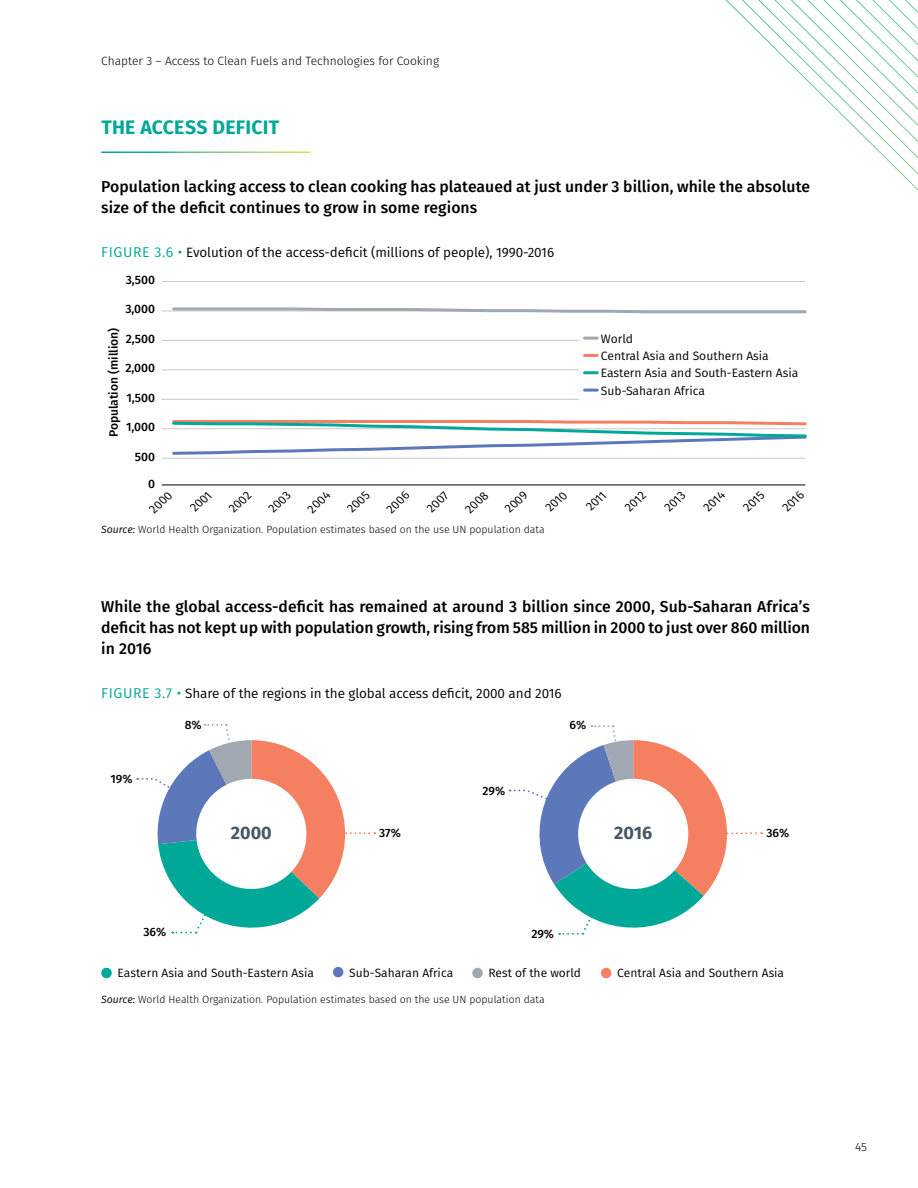
<style>
.page{position:relative;width:918px;height:1188px;background:#fff}
.page>*{position:absolute;margin:0;border:0;box-sizing:border-box;transform-origin:0 0}
.t1{font:700 19.5px "Fira Sans";letter-spacing:.015em;color:#00a997}
.t2{font:700 18px "Fira Sans";color:#465865}
.t3{font:500 15.75px/21px "Fira Sans";letter-spacing:.005em;color:#000}
.t4{font:13.5px "Fira Sans";letter-spacing:-.005em;color:#000}
.t5{font:12.15px/17.4px "Fira Sans";color:#000}
.t6{font:500 12.15px "Fira Sans";color:#000}
.t7{font:12px "Fira Sans";color:#000}
.t8{font:300 12px "Fira Sans";color:#000}
.t9{font:500 12px "Fira Sans";color:#000}
.t10{font:300 10.5px "Fira Sans";color:#000}
.s1{font-size:14.25px;color:#00a997}
.s2{font-weight:400;font-style:italic}
</style>
<div class="page">
<svg style="left:725px;top:0;width:193px;height:191px"></svg>
<hr style="left:162px;top:458px;width:643px;height:1px;background:#c7c8ca">
<hr style="left:162px;top:428px;width:643px;height:1px;background:#c7c8ca">
<hr style="left:162px;top:399px;width:643px;height:1px;background:#c7c8ca">
<hr style="left:162px;top:370px;width:643px;height:1px;background:#c7c8ca">
<hr style="left:162px;top:340px;width:643px;height:1px;background:#c7c8ca">
<hr style="left:162px;top:311px;width:643px;height:1px;background:#c7c8ca">
<hr style="left:162px;top:281px;width:643px;height:1px;background:#c7c8ca">
<hr style="left:162px;top:484px;width:643px;height:1px;background:#000">
<svg style="left:171px;top:307px;width:636px;height:7px"></svg>
<svg style="left:171px;top:420px;width:636px;height:35px"></svg>
<div style="left:579px;top:327px;width:226px;height:79px;background:#fff"></div>
<svg style="left:585px;top:337px;width:12px;height:3px"></svg>
<svg style="left:585px;top:371px;width:12px;height:3px"></svg>
<svg style="left:585px;top:389px;width:12px;height:3px"></svg>
<svg style="left:585px;top:354px;width:12px;height:3px"></svg>
<div style="left:472px;top:968px;width:11px;height:10px;background:#a0a8b2;border-radius:50%"></div>
<div style="left:601px;top:968px;width:10px;height:10px;background:#f47f61;border-radius:50%"></div>
<div style="left:101px;top:968px;width:11px;height:10px;background:#00a997;border-radius:50%"></div>
<div style="left:333px;top:967px;width:10px;height:10px;background:#5c78bb;border-radius:50%"></div>
<svg style="left:137px;top:724px;width:238px;height:210px"></svg>
<div style="left:196px;top:779px;width:110px;height:110px;background:#fff;border-radius:50%"></div>
<svg style="left:510px;top:725px;width:252px;height:210px"></svg>
<div style="left:578px;top:779px;width:110px;height:110px;background:#fff;border-radius:50%"></div>
<p class="t8" style="left:101px;top:53px;width:339px">Chapter 3 – Access to Clean Fuels and Technologies for Cooking</p>
<p class="t1" style="left:101px;top:110px;width:179px">THE ACCESS DEFICIT</p>
<p class="t3" style="left:101px;top:175px;width:710px">Population lacking access to clean cooking has plateaued at just under 3 billion, while the absolute size of the deficit continues to grow in some regions</p>
<p class="t4" style="left:101px;top:242px;width:454px"><span class="s1">FIGURE 3.6 •</span> Evolution of the access-deficit (millions of people), 1990-2016</p>
<p class="t6" style="left:126px;top:270px;width:31px">3,500</p>
<p class="t6" style="left:125px;top:299px;width:31px">3,000</p>
<p class="t6" style="left:104px;top:437px;width:111px;rotate:-90deg">Population (million)</p>
<p class="t5" style="left:601px;top:330px;width:34px">World</p>
<p class="t6" style="left:126px;top:329px;width:31px">2,500</p>
<p class="t5" style="left:601px;top:347px;width:169px">Central Asia and Southern Asia</p>
<p class="t6" style="left:125px;top:358px;width:31px">2,000</p>
<p class="t5" style="left:601px;top:364px;width:199px">Eastern Asia and South-Eastern Asia<br>Sub-Saharan Africa</p>
<p class="t6" style="left:126px;top:388px;width:30px">1,500</p>
<p class="t6" style="left:126px;top:417px;width:31px">1,000</p>
<p class="t6" style="left:135px;top:447px;width:22px">500</p>
<p class="t6" style="left:148px;top:474px;width:8px">0</p>
<p class="t7" style="left:145px;top:504px;width:28px;rotate:-42deg">2000</p>
<p class="t7" style="left:186px;top:503px;width:26px;rotate:-42deg">2001</p>
<p class="t7" style="left:225px;top:503px;width:27px;rotate:-42deg">2002</p>
<p class="t7" style="left:265px;top:503px;width:27px;rotate:-42deg">2003</p>
<p class="t7" style="left:304px;top:504px;width:27px;rotate:-42deg">2004</p>
<p class="t7" style="left:343px;top:503px;width:27px;rotate:-42deg">2005</p>
<p class="t7" style="left:383px;top:504px;width:27px;rotate:-42deg">2006</p>
<p class="t7" style="left:423px;top:503px;width:26px;rotate:-42deg">2007</p>
<p class="t7" style="left:461px;top:504px;width:28px;rotate:-42deg">2008</p>
<p class="t7" style="left:501px;top:504px;width:27px;rotate:-42deg">2009</p>
<p class="t7" style="left:542px;top:503px;width:26px;rotate:-42deg">2010</p>
<p class="t7" style="left:582px;top:502px;width:24px;rotate:-42deg">2011</p>
<p class="t7" style="left:621px;top:502px;width:25px;rotate:-42deg">2012</p>
<p class="t7" style="left:661px;top:502px;width:25px;rotate:-42deg">2013</p>
<p class="t7" style="left:700px;top:502px;width:25px;rotate:-42deg">2014</p>
<p class="t7" style="left:739px;top:502px;width:25px;rotate:-42deg">2015</p>
<p class="t7" style="left:779px;top:502px;width:25px;rotate:-42deg">2016</p>
<p class="t10" style="left:101px;top:521px;width:445px"><span class="s2">Source:</span> World Health Organization. Population estimates based on the use UN population data</p>
<p class="t3" style="left:101px;top:595px;width:710px;text-align:justify">While the global access-deficit has remained at around 3 billion since 2000, Sub-Saharan Africa’s deficit has not kept up with population growth, rising from 585 million in 2000 to just over 860 million in 2016</p>
<p class="t4" style="left:101px;top:683px;width:462px"><span class="s1">FIGURE 3.7 •</span> Share of the regions in the global access deficit, 2000 and 2016</p>
<p class="t9" style="left:185px;top:717px;width:18px">8%</p>
<p class="t9" style="left:570px;top:717px;width:18px">6%</p>
<p class="t9" style="left:111px;top:770px;width:24px">19%</p>
<p class="t9" style="left:482px;top:782px;width:24px">29%</p>
<p class="t9" style="left:143px;top:924px;width:24px">36%</p>
<p class="t2" style="left:231px;top:820px;width:42px">2000</p>
<p class="t9" style="left:766px;top:824px;width:24px">36%</p>
<p class="t2" style="left:614px;top:820px;width:40px">2016</p>
<p class="t9" style="left:379px;top:824px;width:23px">37%</p>
<p class="t9" style="left:531px;top:925px;width:24px">29%</p>
<p class="t7" style="left:118px;top:964px;width:198px">Eastern Asia and South-Eastern Asia</p>
<p class="t7" style="left:349px;top:964px;width:105px">Sub-Saharan Africa</p>
<p class="t7" style="left:489px;top:964px;width:94px">Rest of the world</p>
<p class="t7" style="left:617px;top:964px;width:168px">Central Asia and Southern Asia</p>
<p class="t10" style="left:101px;top:991px;width:445px"><span class="s2">Source:</span> World Health Organization. Population estimates based on the use UN population data</p>
<p class="t8" style="left:855px;top:1138px;width:13px">45</p>
</div>
